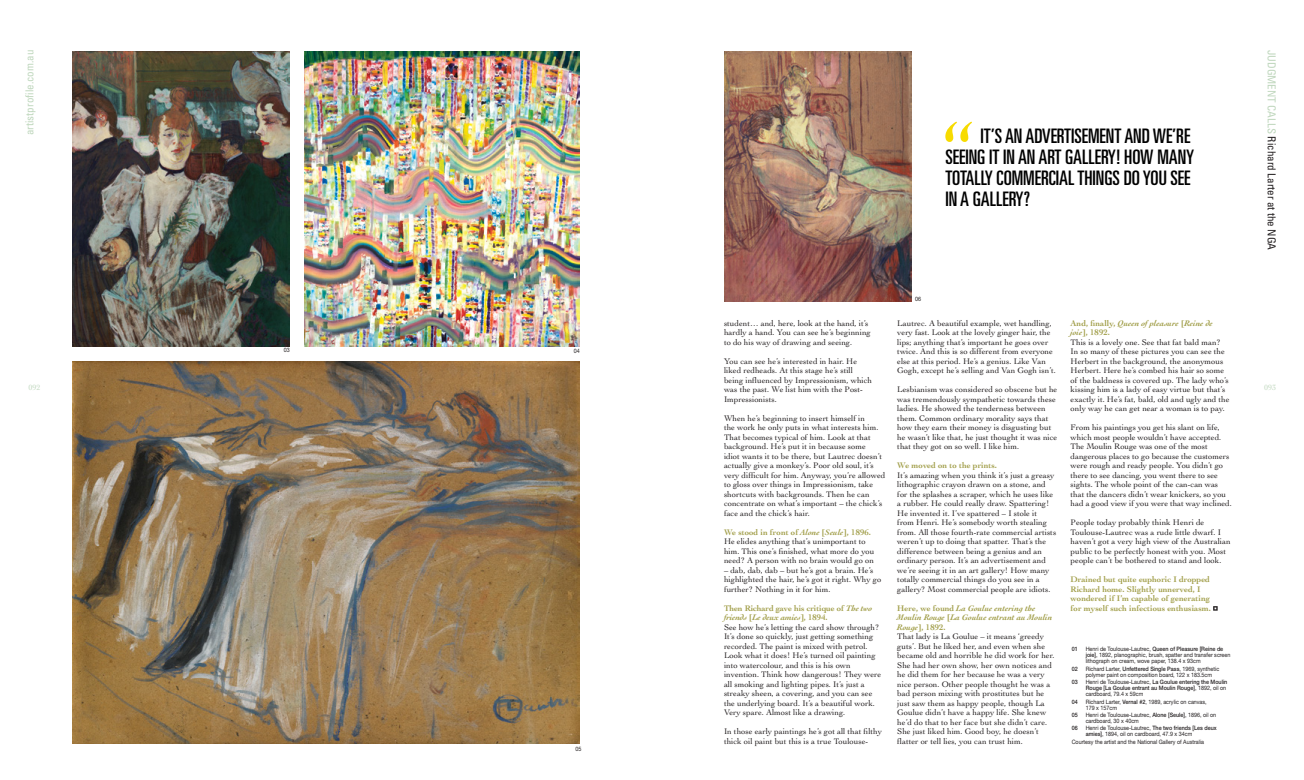
<style>
.page{position:relative;width:1304px;height:780px;background:#fff}
.page>*{position:absolute;margin:0;border:0;box-sizing:border-box;transform-origin:0 0}
.t1{font:ultra-condensed 20px/21px "Univers LT Std";color:#000}
.t2{font:condensed 11px "Univers LT Std";color:#231f20}
.t3{font:condensed 11px "Univers LT Std";color:#bfd7bd}
.t4{font:8.5px/9.5px "Cochin LT Std";color:#231f20}
.t5{font:700 8.5px/9.5px "Cochin LT Std";color:#a19e49}
.t6{font:8px "Cochin LT Std";color:#bfd7bd}
.t7{font:6px/6px "Helvetica Neue LT Std";color:#231f20;scale:.9 1}
.t8{font:500 6px/6px "Helvetica Neue LT Std";color:#231f20;scale:.9 1}
.s1{color:#bfd7bd}
.s2{font-weight:700;color:#a19e49}
.s3{font-weight:700;font-style:italic;color:#a19e49}
.s4{font-weight:500}
.s5{font-weight:400}
</style>
<div class="page">
<svg style="left:1213px;top:606px;width:5px;height:4px"></svg>
<svg style="left:945px;top:122px;width:27px;height:20px"></svg>
<img style="left:304px;top:52px;width:276px;height:294px">
<img style="left:724px;top:51px;width:187px;height:250px">
<img style="left:72px;top:361px;width:508px;height:382px">
<img style="left:72px;top:52px;width:218px;height:295px">
<p class="t3" style="left:23px;top:135px;width:87px;rotate:-90deg">artistprofile.com.au</p>
<p class="t2" style="left:1279px;top:50px;width:202px;rotate:90deg"><span class="s1">JUDGMENT CALLS</span> Richard Larter at the NGA</p>
<h1 class="t1" style="left:945px;top:125px;width:251px;text-indent:35px">IT’S AN ADVERTISEMENT AND WE’RE<br>SEEING IT IN AN ART GALLERY! HOW MANY<br>TOTALLY COMMERCIAL THINGS DO YOU SEE<br>IN A GALLERY?</h1>
<p class="t7" style="left:915px;top:296px;width:8px">06</p>
<p class="t4" style="left:724px;top:318px;width:148px">student… and, here, look at the hand, it’s hardly a hand. You can see he’s beginning to do his way of drawing and seeing.</p>
<p class="t4" style="left:724px;top:356px;width:150px">You can see he’s interested in hair. He liked redheads. At this stage he’s still being influenced by Impressionism, which was the past. We list him with the Post-Impressionists.</p>
<p class="t4" style="left:724px;top:413px;width:163px">When he’s beginning to insert himself in<br>the work he only puts in what interests him.<br>That becomes typical of him. Look at that background. He’s put it in because some<br>idiot wants it to be there, but Lautrec doesn’t actually give a monkey’s. Poor old soul, it’s very difficult for him. Anyway, you’re allowed to gloss over things in Impressionism, take shortcuts with backgrounds. Then he can concentrate on what’s important – the chick’s face and the chick’s hair.</p>
<p class="t4" style="left:724px;top:527px;width:152px"><span class="s2">We stood in front of</span> <span class="s3">Alone</span> <span class="s2">[</span><span class="s3">Seule</span><span class="s2">], 1896.<br></span>He elides anything that’s unimportant to him. This one’s finished, what more do you need? A person with no brain would go on</p>
<p class="t4" style="left:724px;top:565px;width:159px">– dab, dab, dab – but he’s got a brain. He’s highlighted the hair, he’s got it right. Why go further? Nothing in it for him.</p>
<p class="t4" style="left:724px;top:603px;width:159px"><span class="s2">Then Richard gave his critique of</span> <span class="s3">The two friends</span> <span class="s2">[</span><span class="s3">Le deux amies</span><span class="s2">], 1894.<br></span>See how he’s letting the card show through?<br>It’s done so quickly, just getting something recorded. The paint is mixed with petrol.<br>Look what it does! He’s turned oil painting into watercolour, and this is his own invention. Think how dangerous! They were all smoking and lighting pipes. It’s just a streaky sheen, a covering, and you can see the underlying board. It’s a beautiful work.<br>Very spare. Almost like a drawing.</p>
<p class="t4" style="left:724px;top:726px;width:160px">In those early paintings he’s got all that filthy thick oil paint but this is a true Toulouse-</p>
<p class="t4" style="left:897px;top:318px;width:160px">Lautrec. A beautiful example, wet handling, very fast. Look at the lovely ginger hair, the lips; anything that’s important he goes over twice. And this is so different from everyone else at this period. He’s a genius. Like Van Gogh, except he’s selling and Van Gogh isn’t.</p>
<p class="t4" style="left:897px;top:384px;width:162px">Lesbianism was considered so obscene but he was tremendously sympathetic towards these ladies. He showed the tenderness between them. Common ordinary morality says that how they earn their money is disgusting but he wasn’t like that, he just thought it was nice that they got on so well. I like him.</p>
<p class="t5" style="left:897px;top:460px;width:101px">We moved on to the prints.</p>
<p class="t4" style="left:897px;top:470px;width:160px">It’s amazing when you think it’s just a greasy lithographic crayon drawn on a stone, and for the splashes a scraper, which he uses like a rubber. He could really draw. Spattering!<br>He invented it. I’ve spattered – I stole it<br>from Henri. He’s somebody worth stealing from. All those fourth-rate commercial artists weren’t up to doing that spatter. That’s the difference between being a genius and an ordinary person. It’s an advertisement and we’re seeing it in an art gallery! How many totally commercial things do you see in a gallery? Most commercial people are idiots.</p>
<p class="t4" style="left:897px;top:603px;width:159px"><span class="s2">Here, we found</span> <span class="s3">La Goulue entering the Moulin Rouge</span> <span class="s2">[</span><span class="s3">La Goulue entrant au Moulin Rouge</span><span class="s2">], 1892.<br></span>That lady is La Goulue – it means ‘greedy guts’. But he liked her, and even when she became old and horrible he did work for her.<br>She had her own show, her own notices and he did them for her because he was a very nice person. Other people thought he was a bad person mixing with prostitutes but he just saw them as happy people, though La Goulue didn’t have a happy life. She knew he’d do that to her face but she didn’t care.<br>She just liked him. Good boy, he doesn’t flatter or tell lies, you can trust him.</p>
<p class="t4" style="left:1071px;top:318px;width:160px"><span class="s2">And, finally,</span> <span class="s3">Queen of pleasure</span> <span class="s2">[</span><span class="s3">Reine de joie</span><span class="s2">], 1892.<br></span>This is a lovely one. See that fat bald man?<br>In so many of these pictures you can see the Herbert in the background, the anonymous Herbert. Here he’s combed his hair so some of the baldness is covered up. The lady who’s kissing him is a lady of easy virtue but that’s exactly it. He’s fat, bald, old and ugly and the only way he can get near a woman is to pay.</p>
<p class="t4" style="left:1071px;top:423px;width:163px">From his paintings you get his slant on life, which most people wouldn’t have accepted.<br>The Moulin Rouge was one of the most dangerous places to go because the customers were rough and ready people. You didn’t go there to see dancing, you went there to see sights. The whole point of the can-can was that the dancers didn’t wear knickers, so you had a good view if you were that way inclined.</p>
<p class="t4" style="left:1071px;top:518px;width:161px">People today probably think Henri de Toulouse-Lautrec was a rude little dwarf. I haven’t got a very high view of the Australian public to be perfectly honest with you. Most people can’t be bothered to stand and look.</p>
<p class="t5" style="left:1071px;top:574px;width:142px">Drained but quite euphoric I dropped Richard home. Slightly unnerved, I wondered if I’m capable of generating for myself such infectious enthusiasm.</p>
<p class="t7" style="left:284px;top:347px;width:8px">03</p>
<p class="t7" style="left:574px;top:348px;width:8px">04</p>
<p class="t6" style="left:28px;top:382px;width:13px">092</p>
<p class="t6" style="left:1264px;top:382px;width:13px">093</p>
<p class="t8" style="left:1072px;top:646px;width:8px">01</p>
<p class="t7" style="left:1086px;top:646px;width:162px">Henri de Toulouse-Lautrec, <span class="s4">Queen of Pleasure [Reine de joie]</span>, 1892, planographic, brush, spatter and transfer screen lithograph on cream, wove paper, 138.4 x 93cm</p>
<p class="t8" style="left:1072px;top:665px;width:8px">02</p>
<p class="t7" style="left:1086px;top:665px;width:150px">Richard Larter, <span class="s4">Unfettered Single Pass</span>, 1969, synthetic polymer paint on composition board, 122 x 183.5cm</p>
<p class="t8" style="left:1072px;top:679px;width:8px">03</p>
<p class="t8" style="left:1086px;top:679px;width:159px"><span class="s5">Henri de Toulouse-Lautrec,</span> La Goulue entering the Moulin<br>Rouge [La Goulue entrant au Moulin Rouge]<span class="s5">, 1892, oil on cardboard, 79.4 x 59cm</span></p>
<p class="t8" style="left:1072px;top:698px;width:8px">04</p>
<p class="t7" style="left:1086px;top:698px;width:136px">Richard Larter, <span class="s4">Vernal #2</span>, 1989, acrylic on canvas,<br>179 x 157cm</p>
<p class="t8" style="left:1072px;top:711px;width:8px">05</p>
<p class="t7" style="left:1086px;top:711px;width:147px">Henri de Toulouse-Lautrec, <span class="s4">Alone [Seule]</span>, 1896, oil on cardboard, 30 x 40cm</p>
<p class="t8" style="left:1072px;top:725px;width:8px">06</p>
<p class="t7" style="left:1086px;top:725px;width:147px">Henri de Toulouse-Lautrec, <span class="s4">The two friends [Les deux amies]</span>, 1894, oil on cardboard, 47.9 x 34cm</p>
<p class="t7" style="left:1072px;top:738px;width:149px">Courtesy the artist and the National Gallery of Australia</p>
<p class="t7" style="left:575px;top:745px;width:8px">05</p>
</div>
